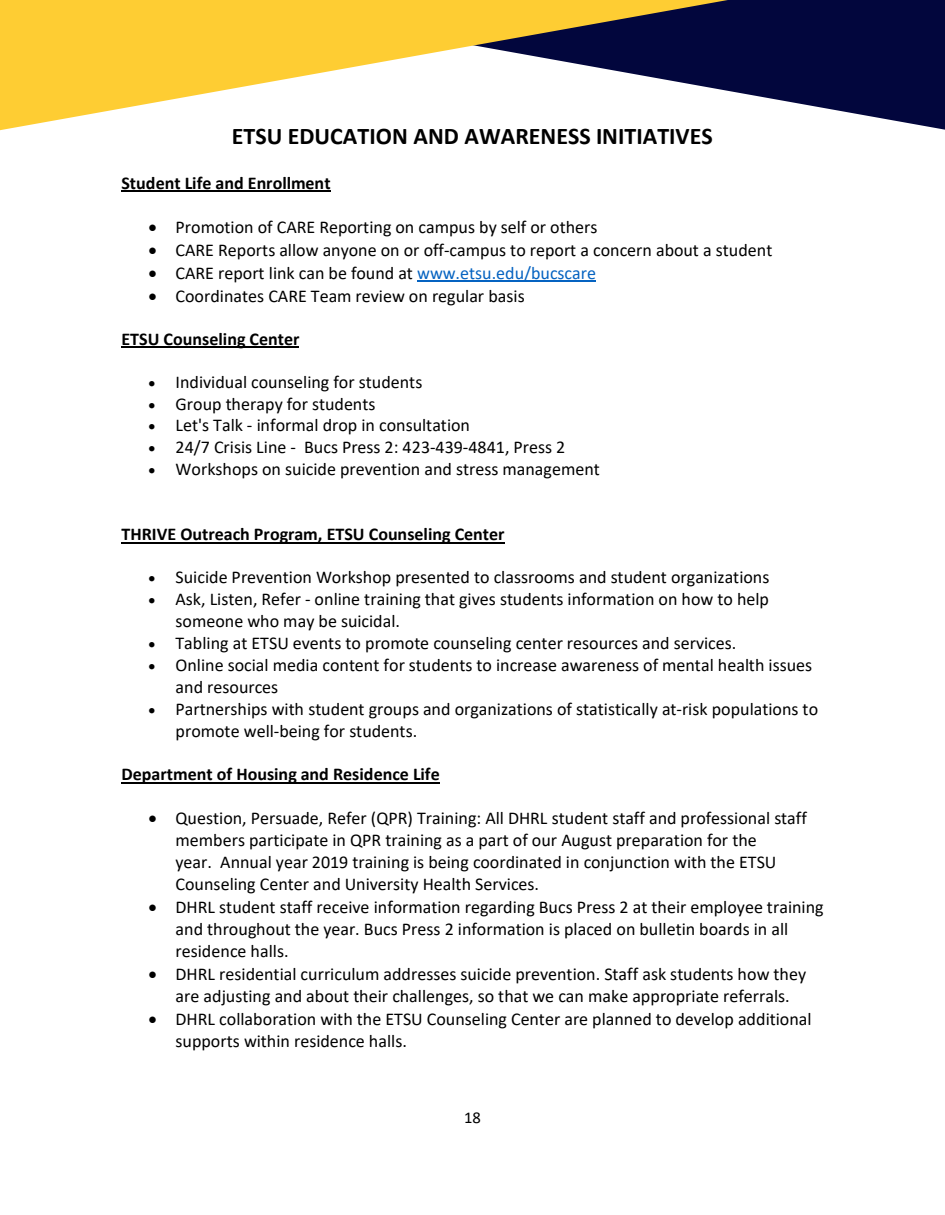
<style>
.page{position:relative;width:945px;height:1215px;background:#fff}
.page>*{position:absolute;margin:0;border:0;box-sizing:border-box;transform-origin:0 0}
.t1{font:700 24px "Calibri";color:#000}
.t2{font:18px/21.9px "Calibri";color:#000}
.t3{font:700 18px "Calibri";color:#000}
.t4{font:16.5px "Calibri";color:#000}
.s1{color:#0563c1}
</style>
<div class="page">
<hr style="left:122px;top:191px;width:209px;height:1px;background:#000">
<hr style="left:417px;top:281px;width:179px;height:1px;background:#0563c1">
<hr style="left:122px;top:346px;width:177px;height:2px;background:#000">
<hr style="left:122px;top:542px;width:383px;height:2px;background:#000">
<hr style="left:122px;top:782px;width:318px;height:1px;background:#000">
<svg style="left:728px;top:0;width:217px;height:130px;fill:#02063d"></svg>
<svg style="left:0;top:0;width:728px;height:130px"></svg>
<h1 class="t1" style="left:232px;top:119px;width:482px">ETSU EDUCATION AND AWARENESS INITIATIVES</h1>
<p class="t3" style="left:122px;top:170px;width:211px">Student Life and Enrollment</p>
<p class="t2" style="left:176px;top:215px;width:598px;line-height:23px">Promotion of CARE Reporting on campus by self or others<br>CARE Reports allow anyone on or off-campus to report a concern about a student CARE report link can be found at <span class="s1">www.etsu.edu/bucscare<br></span>Coordinates CARE Team review on regular basis</p>
<p class="t3" style="left:122px;top:326px;width:179px">ETSU Counseling Center</p>
<p class="t2" style="left:176px;top:370px;width:426px">Individual counseling for students<br>Group therapy for students<br>Let's Talk - informal drop in consultation<br>24/7 Crisis Line - Bucs Press 2: 423-439-4841, Press 2<br>Workshops on suicide prevention and stress management</p>
<p class="t3" style="left:122px;top:522px;width:384px">THRIVE Outreach Program, ETSU Counseling Center</p>
<p class="t2" style="left:175px;top:566px;width:644px">Suicide Prevention Workshop presented to classrooms and student organizations<br>Ask, Listen, Refer - online training that gives students information on how to help someone who may be suicidal.<br>Tabling at ETSU events to promote counseling center resources and services.<br>Online social media content for students to increase awareness of mental health issues and resources<br>Partnerships with student groups and organizations of statistically at-risk populations to promote well-being for students.</p>
<p class="t3" style="left:122px;top:761px;width:320px">Department of Housing and Residence Life</p>
<p class="t2" style="left:175px;top:807px;width:650px">Question, Persuade, Refer (QPR) Training: All DHRL student staff and professional staff members participate in QPR training as a part of our August preparation for the<br>year. Annual year 2019 training is being coordinated in conjunction with the ETSU Counseling Center and University Health Services.<br>DHRL student staff receive information regarding Bucs Press 2 at their employee training and throughout the year. Bucs Press 2 information is placed on bulletin boards in all residence halls.<br>DHRL residential curriculum addresses suicide prevention. Staff ask students how they are adjusting and about their challenges, so that we can make appropriate referrals.<br>DHRL collaboration with the ETSU Counseling Center are planned to develop additional supports within residence halls.</p>
<p class="t4" style="left:464px;top:1106px;width:18px">18</p>
</div>
